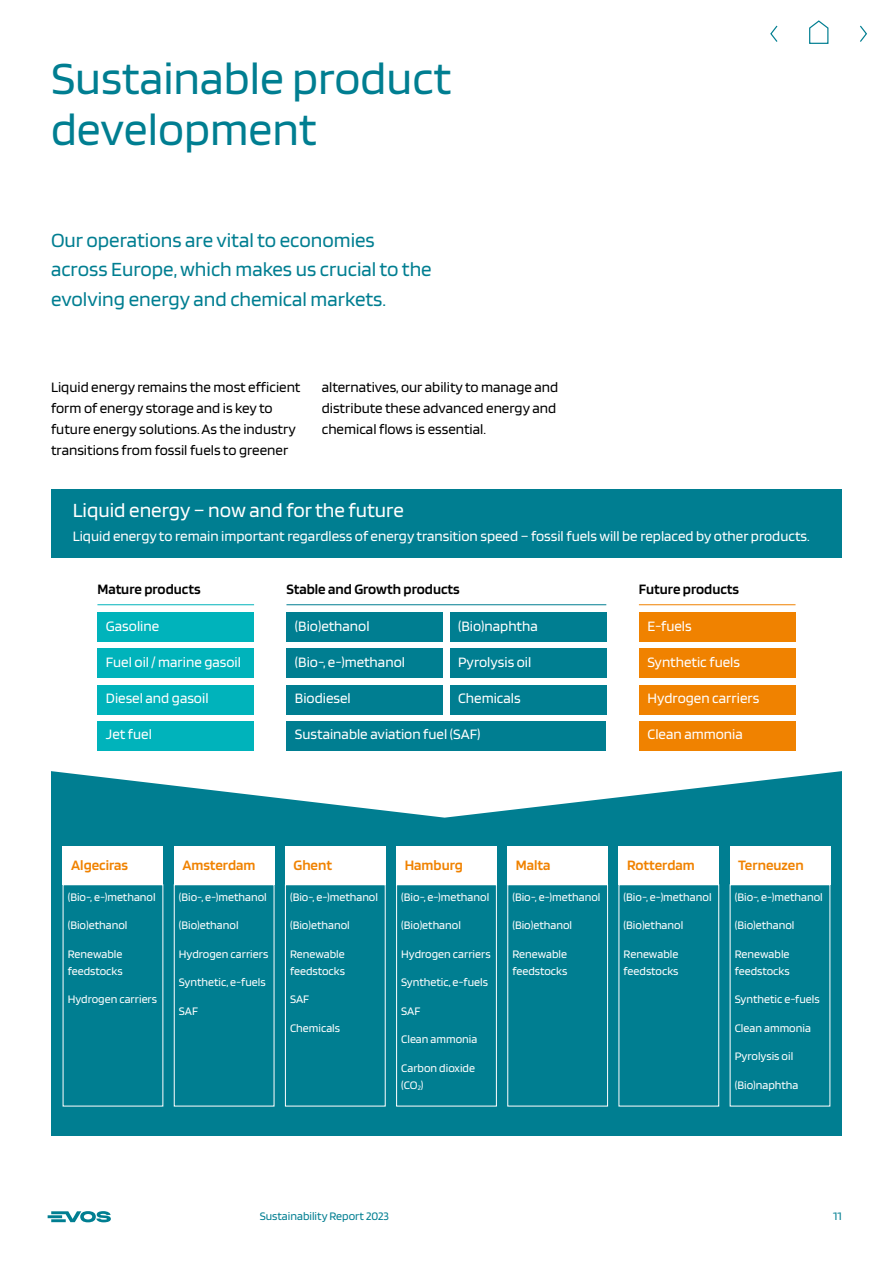
<style>
.page{position:relative;width:893px;height:1263px;background:#fff}
.page>*{position:absolute;margin:0;border:0;box-sizing:border-box;transform-origin:0 0}
.t1{font:48px/51px "Blinker";color:#007e91}
.t2{font:21px/29.4px "Blinker";color:#007e91}
.t3{font:21px "Blinker";color:#fff}
.t4{font:15px "Blinker";color:#fff}
.t5{font:15px/21px "Blinker";color:#000}
.t6{font:600 15px "Blinker";color:#f08200}
.t7{font:600 15px "Blinker";color:#000}
.t8{font:12px/16.8px "Blinker";color:#fff}
.t9{font:12px "Blinker";color:#007e91}
</style>
<div class="page">
<svg style="left:48px;top:1211px;width:63px;height:11px"></svg>
<svg style="left:770px;top:25px;width:8px;height:17px"></svg>
<svg style="left:860px;top:25px;width:7px;height:17px"></svg>
<svg style="left:809px;top:20px;width:20px;height:24px"></svg>
<div style="left:51px;top:744px;width:791px;height:391px;background:#007e91"></div>
<svg style="left:51px;top:702px;width:791px;height:116px;fill:#fff"></svg>
<div style="left:51px;top:489px;width:791px;height:68px;background:#007e91"></div>
<div style="left:285px;top:884px;width:101px;height:222px;border:1px solid #fff"></div>
<div style="left:507px;top:884px;width:101px;height:222px;border:1px solid #fff"></div>
<div style="left:396px;top:884px;width:101px;height:222px;border:1px solid #fff"></div>
<div style="left:174px;top:846px;width:100px;height:38px;background:#fff"></div>
<div style="left:730px;top:846px;width:100px;height:38px;background:#fff"></div>
<div style="left:63px;top:846px;width:100px;height:38px;background:#fff"></div>
<div style="left:285px;top:846px;width:101px;height:38px;background:#fff"></div>
<div style="left:619px;top:846px;width:100px;height:38px;background:#fff"></div>
<div style="left:396px;top:846px;width:101px;height:38px;background:#fff"></div>
<div style="left:507px;top:846px;width:101px;height:38px;background:#fff"></div>
<div style="left:639px;top:612px;width:156px;height:30px;background:#f08200"></div>
<div style="left:639px;top:685px;width:156px;height:29px;background:#f08200"></div>
<div style="left:639px;top:721px;width:156px;height:29px;background:#f08200"></div>
<div style="left:639px;top:649px;width:156px;height:29px;background:#f08200"></div>
<div style="left:97px;top:612px;width:157px;height:30px;background:#00b3bb"></div>
<div style="left:97px;top:685px;width:157px;height:29px;background:#00b3bb"></div>
<div style="left:97px;top:649px;width:157px;height:29px;background:#00b3bb"></div>
<div style="left:97px;top:721px;width:157px;height:29px;background:#00b3bb"></div>
<hr style="left:97px;top:604px;width:157px;height:1px;background:#00b3bb">
<hr style="left:639px;top:604px;width:156px;height:1px;background:#f08200">
<hr style="left:286px;top:604px;width:320px;height:1px;background:#007e91">
<div style="left:286px;top:612px;width:157px;height:30px;background:#007e91"></div>
<div style="left:286px;top:649px;width:157px;height:29px;background:#007e91"></div>
<div style="left:450px;top:612px;width:156px;height:30px;background:#007e91"></div>
<div style="left:286px;top:685px;width:157px;height:29px;background:#007e91"></div>
<div style="left:286px;top:721px;width:320px;height:29px;background:#007e91"></div>
<div style="left:450px;top:649px;width:156px;height:29px;background:#007e91"></div>
<div style="left:450px;top:685px;width:156px;height:29px;background:#007e91"></div>
<h1 class="t1" style="left:51px;top:54px;width:402px">Sustainable product development</h1>
<h2 class="t2" style="left:51px;top:226px;width:382px">Our operations are vital to economies across Europe, which makes us crucial to the evolving energy and chemical markets.</h2>
<p class="t5" style="left:51px;top:377px;width:251px">Liquid energy remains the most efficient form of energy storage and is key to future energy solutions. As the industry transitions from fossil fuels to greener</p>
<p class="t5" style="left:322px;top:377px;width:238px">alternatives, our ability to manage and distribute these advanced energy and chemical flows is essential.</p>
<h2 class="t3" style="left:73px;top:499px;width:333px">Liquid energy – now and for the future</h2>
<p class="t4" style="left:73px;top:528px;width:739px">Liquid energy to remain important regardless of energy transition speed – fossil fuels will be replaced by other products.</p>
<p class="t7" style="left:97px;top:581px;width:105px">Mature products</p>
<p class="t7" style="left:286px;top:581px;width:175px">Stable and Growth products</p>
<p class="t7" style="left:639px;top:581px;width:102px">Future products</p>
<p class="t4" style="left:295px;top:618px;width:76px">(Bio)ethanol</p>
<p class="t4" style="left:295px;top:654px;width:112px">(Bio-, e-)methanol</p>
<p class="t4" style="left:458px;top:618px;width:81px">(Bio)naphtha</p>
<p class="t4" style="left:647px;top:618px;width:46px">E-fuels</p>
<p class="t4" style="left:106px;top:618px;width:55px">Gasoline</p>
<p class="t4" style="left:106px;top:654px;width:137px">Fuel oil / marine gasoil</p>
<p class="t4" style="left:647px;top:654px;width:94px">Synthetic fuels</p>
<p class="t4" style="left:458px;top:654px;width:75px">Pyrolysis oil</p>
<p class="t4" style="left:458px;top:691px;width:64px">Chemicals</p>
<p class="t4" style="left:106px;top:691px;width:104px">Diesel and gasoil</p>
<p class="t4" style="left:295px;top:691px;width:57px">Biodiesel</p>
<p class="t4" style="left:295px;top:727px;width:187px">Sustainable aviation fuel (SAF)</p>
<p class="t4" style="left:648px;top:691px;width:113px">Hydrogen carriers</p>
<p class="t4" style="left:648px;top:727px;width:97px">Clean ammonia</p>
<p class="t4" style="left:106px;top:727px;width:47px">Jet fuel</p>
<p class="t6" style="left:71px;top:858px;width:59px">Algeciras</p>
<p class="t6" style="left:182px;top:858px;width:75px">Amsterdam</p>
<p class="t6" style="left:294px;top:858px;width:40px">Ghent</p>
<p class="t6" style="left:405px;top:858px;width:60px">Hamburg</p>
<p class="t6" style="left:516px;top:858px;width:36px">Malta</p>
<p class="t6" style="left:627px;top:858px;width:69px">Rotterdam</p>
<p class="t6" style="left:738px;top:858px;width:67px">Terneuzen</p>
<p class="t8" style="left:68px;top:889px;width:90px">(Bio-, e-)methanol</p>
<p class="t8" style="left:68px;top:917px;width:61px">(Bio)ethanol</p>
<p class="t8" style="left:68px;top:946px;width:56px">Renewable feedstocks</p>
<p class="t8" style="left:68px;top:991px;width:91px">Hydrogen carriers</p>
<p class="t8" style="left:179px;top:889px;width:90px">(Bio-, e-)methanol</p>
<p class="t8" style="left:179px;top:917px;width:61px">(Bio)ethanol</p>
<p class="t8" style="left:179px;top:946px;width:91px">Hydrogen carriers</p>
<p class="t8" style="left:179px;top:974px;width:88px">Synthetic, e-fuels</p>
<p class="t8" style="left:179px;top:1003px;width:21px">SAF</p>
<p class="t8" style="left:290px;top:889px;width:90px">(Bio-, e-)methanol</p>
<p class="t8" style="left:290px;top:917px;width:61px">(Bio)ethanol</p>
<p class="t8" style="left:290px;top:946px;width:56px">Renewable feedstocks</p>
<p class="t8" style="left:290px;top:991px;width:21px">SAF</p>
<p class="t8" style="left:290px;top:1019px;width:52px">Chemicals</p>
<p class="t8" style="left:401px;top:889px;width:90px">(Bio-, e-)methanol</p>
<p class="t8" style="left:401px;top:917px;width:61px">(Bio)ethanol</p>
<p class="t8" style="left:401px;top:946px;width:91px">Hydrogen carriers</p>
<p class="t8" style="left:401px;top:974px;width:88px">Synthetic, e-fuels</p>
<p class="t8" style="left:401px;top:1003px;width:21px">SAF</p>
<p class="t8" style="left:401px;top:1031px;width:78px">Clean ammonia</p>
<p class="t8" style="left:401px;top:1060px;width:75px">Carbon dioxide (CO<sub>2</sub>)</p>
<p class="t8" style="left:512px;top:889px;width:90px">(Bio-, e-)methanol</p>
<p class="t8" style="left:512px;top:917px;width:61px">(Bio)ethanol</p>
<p class="t8" style="left:512px;top:946px;width:56px">Renewable feedstocks</p>
<p class="t8" style="left:624px;top:889px;width:90px">(Bio-, e-)methanol</p>
<p class="t8" style="left:624px;top:917px;width:61px">(Bio)ethanol</p>
<p class="t8" style="left:624px;top:946px;width:56px">Renewable feedstocks</p>
<p class="t8" style="left:735px;top:889px;width:90px">(Bio-, e-)methanol</p>
<p class="t8" style="left:735px;top:917px;width:61px">(Bio)ethanol</p>
<p class="t8" style="left:735px;top:946px;width:56px">Renewable feedstocks</p>
<p class="t8" style="left:735px;top:991px;width:87px">Synthetic e-fuels</p>
<p class="t8" style="left:735px;top:1019px;width:78px">Clean ammonia</p>
<p class="t8" style="left:735px;top:1048px;width:60px">Pyrolysis oil</p>
<p class="t8" style="left:735px;top:1076px;width:65px">(Bio)naphtha</p>
<p class="t9" style="left:260px;top:1210px;width:131px">Sustainability Report 2023</p>
<p class="t9" style="left:833px;top:1210px;width:10px">11</p>
</div>
